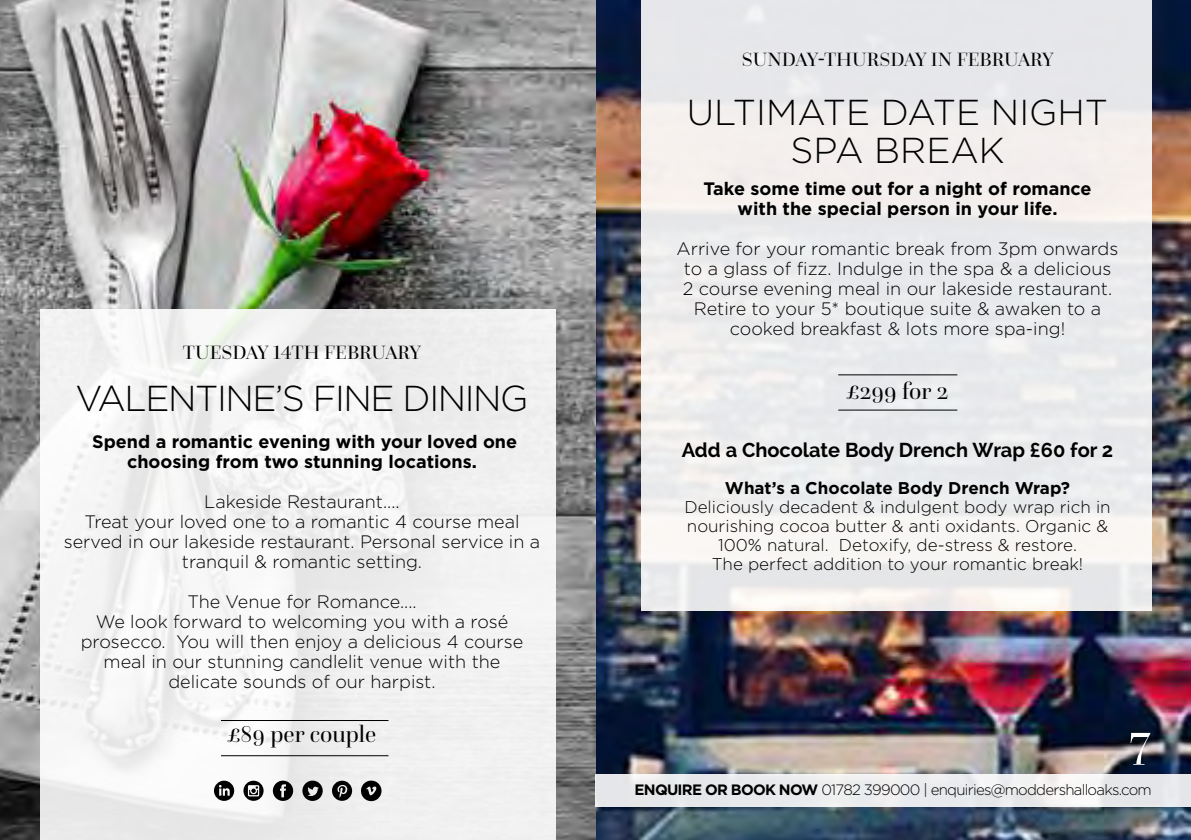
<style>
.page{position:relative;width:1191px;height:840px;background:#fff}
.page>*{position:absolute;margin:0;border:0;box-sizing:border-box;transform-origin:0 0}
.t1{font:50px "Questa Grande";color:#fff}
.t2{font:300 36px/38px "Gotham";color:#000;text-align:center}
.t3{font:300 36px "Gotham";letter-spacing:-.04em;color:#000}
.t4{font:24px "Questa Grande";color:#000}
.t5{font:20px "Questa Grande";color:#000}
.t6{font:700 20px "Raleway";color:#000}
.t7{font:300 18px/20px "Gotham";color:#000;text-align:center}
.t8{font:700 18px/20px "Gotham";color:#000;text-align:center}
.t9{font:300 17px/19px "Gotham";color:#000;text-align:center}
.t10{font:700 17px "Gotham";color:#000}
.t11{font:300 15px "Gotham";letter-spacing:-.05em;color:#000}
.s1{font-weight:700}
</style>
<div class="page">
<img style="left:0;top:0;width:1191px;height:839px">
<div style="left:641px;top:0;width:510px;height:609px;background:linear-gradient(to right,#eeedee,#ebebec)"></div>
<div style="left:40px;top:309px;width:516px;height:530px;background:#f2f2f2"></div>
<div style="left:595px;top:774px;width:596px;height:32px;background:linear-gradient(to right,#e8e9ec,#eeeeef)"></div>
<svg style="left:214px;top:780px;width:20px;height:20px"></svg>
<svg style="left:273px;top:780px;width:20px;height:20px"></svg>
<svg style="left:302px;top:780px;width:21px;height:20px"></svg>
<svg style="left:332px;top:780px;width:20px;height:20px"></svg>
<svg style="left:243px;top:780px;width:20px;height:20px"></svg>
<svg style="left:361px;top:780px;width:20px;height:20px"></svg>
<hr style="left:221px;top:719px;width:167px;height:1px;background:#000">
<hr style="left:221px;top:754px;width:167px;height:1px;background:#000">
<hr style="left:838px;top:374px;width:119px;height:1px;background:#000">
<hr style="left:838px;top:409px;width:119px;height:1px;background:#000">
<p class="t5" style="left:183px;top:340px;width:240px">TUESDAY 14TH FEBRUARY</p>
<h2 class="t3" style="left:76px;top:378px;width:454px">VALENTINE’S FINE DINING</h2>
<p class="t8" style="left:92px;top:431px;width:426px">Spend a romantic evening with your loved one choosing from two stunning locations.</p>
<p class="t7" style="left:64px;top:491px;width:478px">Lakeside Restaurant....<br>Treat your loved one to a romantic 4 course meal served in our lakeside restaurant. Personal service in a tranquil &amp; romantic setting.</p>
<p class="t7" style="left:81px;top:591px;width:444px">The Venue for Romance....<br>We look forward to welcoming you with a rosé prosecco. You will then enjoy a delicious 4 course meal in our stunning candlelit venue with the delicate sounds of our harpist.</p>
<h3 class="t4" style="left:228px;top:719px;width:150px">£89 per couple</h3>
<p class="t5" style="left:742px;top:48px;width:313px">SUNDAY-THURSDAY IN FEBRUARY</p>
<h2 class="t2" style="left:687px;top:92px;width:423px">ULTIMATE DATE NIGHT<br>SPA BREAK</h2>
<p class="t8" style="left:703px;top:178px;width:390px">Take some time out for a night of romance with the special person in your life.</p>
<p class="t7" style="left:676px;top:238px;width:443px">Arrive for your romantic break from 3pm onwards to a glass of fizz. Indulge in the spa &amp; a delicious 2 course evening meal in our lakeside restaurant.<br>Retire to your 5* boutique suite &amp; awaken to a cooked breakfast &amp; lots more spa-ing!</p>
<h3 class="t4" style="left:846px;top:376px;width:104px">£299 for 2</h3>
<p class="t6" style="left:682px;top:438px;width:433px">Add a Chocolate Body Drench Wrap £60 for 2</p>
<p class="t10" style="left:725px;top:478px;width:347px">What’s a Chocolate Body Drench Wrap?</p>
<p class="t9" style="left:684px;top:497px;width:428px">Deliciously decadent &amp; indulgent body wrap rich in nourishing cocoa butter &amp; anti oxidants. Organic &amp; 100% natural. Detoxify, de-stress &amp; restore.<br>The perfect addition to your romantic break!</p>
<h1 class="t1" style="left:1128px;top:710px;width:24px">7</h1>
<p class="t11" style="left:634px;top:781px;width:519px"><span class="s1">ENQUIRE OR BOOK NOW</span> 01782 399000 | enquiries@moddershalloaks.com</p>
</div>
